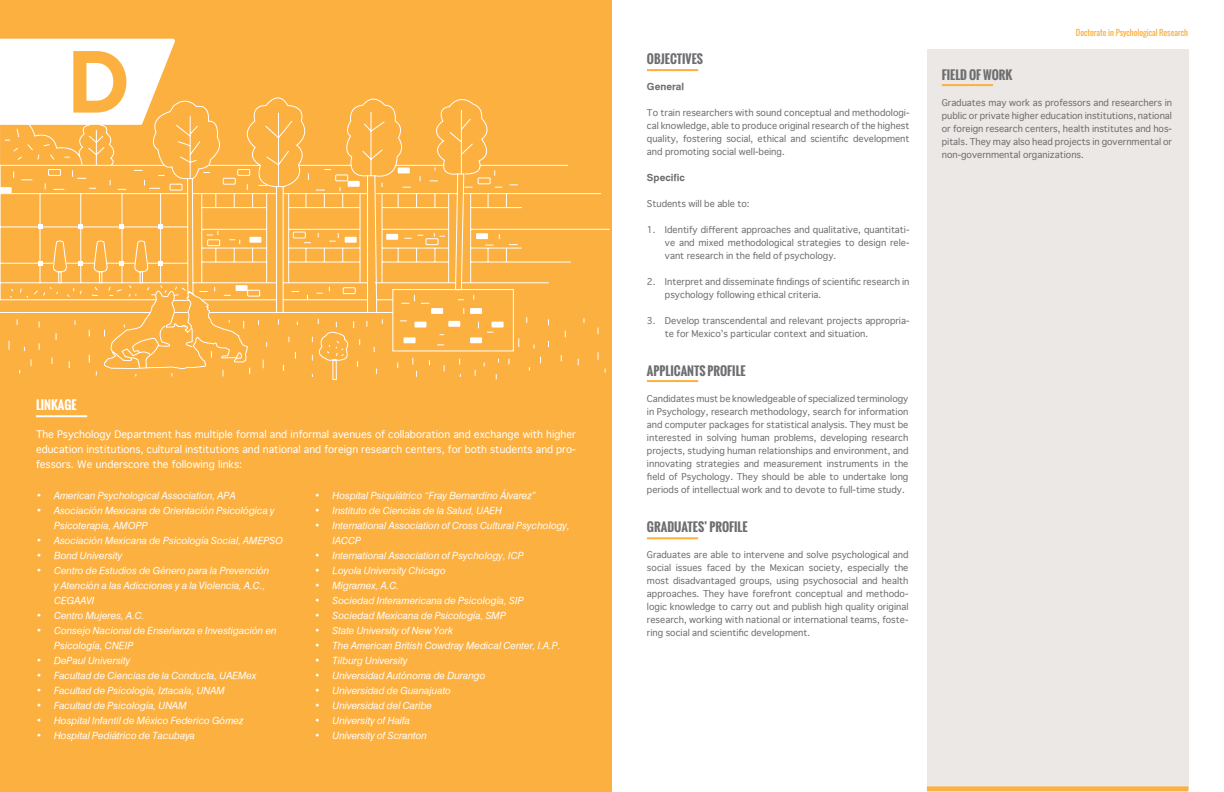
<style>
.page{position:relative;width:1224px;height:792px;background:#fff}
.page>*{position:absolute;margin:0;border:0;box-sizing:border-box;transform-origin:0 0}
.t1{font:88px "Intro Bold Caps";color:#fcb040}
.t2{font:700 12px "Oswald";color:#6d6e71}
.t3{font:700 12px "Oswald";color:#fff}
.t4{font:italic 10px/15px "Geneva";color:#fff}
.t5{font:10px/15px "Geneva";color:#fff;text-align:justify}
.t6{font:700 10px "Geneva";color:#6d6e71}
.t7{font:9px/13px "Geneva";color:#6d6e71;text-align:justify}
.t8{font:8px "Oswald";color:#fcb040}
</style>
<div class="page">
<div style="left:0;top:0;width:612px;height:792px;background:#fcb040"></div>
<svg style="left:0;top:97px;width:568px;height:90px"></svg>
<svg style="left:0;top:193px;width:610px;height:120px"></svg>
<div style="left:0;top:187px;width:12px;height:6px;background:#fff"></div>
<svg style="left:9px;top:167px;width:510px;height:122px"></svg>
<svg style="left:48px;top:169px;width:308px;height:45px"></svg>
<svg style="left:8px;top:214px;width:502px;height:166px"></svg>
<svg style="left:0;top:39px;width:175px;height:86px;background:#fef7ed"></svg>
<hr style="left:36px;top:415px;width:51px;height:2px;background:#fff">
<hr style="left:647px;top:69px;width:51px;height:2px;background:#fcb040">
<hr style="left:647px;top:380px;width:51px;height:2px;background:#fcb040">
<hr style="left:647px;top:537px;width:51px;height:2px;background:#fcb040">
<div style="left:927px;top:50px;width:262px;height:739px;background:#ebe8e5"></div>
<div style="left:927px;top:786px;width:261px;height:5px;background:#fcb040"></div>
<svg style="left:392px;top:289px;width:127px;height:63px"></svg>
<hr style="left:942px;top:84px;width:51px;height:2px;background:#fcb040">
<h1 class="t1" style="left:66px;top:31px;width:66px">D</h1>
<h2 class="t3" style="left:36px;top:400px;width:42px">LINKAGE</h2>
<p class="t5" style="left:36px;top:428px;width:541px">The Psychology Department has multiple formal and informal avenues of collaboration and exchange with higher education institutions, cultural institutions and national and foreign research centers, for both students and pro&shy;fessors. We underscore the following links:</p>
<p class="t4" style="left:36px;top:488px;width:201px">• American Psychological Association, APA</p>
<p class="t4" style="left:54px;top:503px;width:222px;text-indent:-18px">• Asociación Mexicana de Orientación Psicológica y<br>Psicoterapia, AMOPP</p>
<p class="t4" style="left:36px;top:533px;width:249px">• Asociación Mexicana de Psicología Social, AMEPSO</p>
<p class="t4" style="left:36px;top:548px;width:88px">• Bond University</p>
<p class="t4" style="left:54px;top:563px;width:217px;text-indent:-18px">• Centro de Estudios de Género para la Prevención y Atención a las Adicciones y a la Violencia, A.C.,<br>CEGAAVI</p>
<p class="t4" style="left:36px;top:608px;width:110px">• Centro Mujeres, A.C.</p>
<p class="t4" style="left:54px;top:623px;width:224px;text-indent:-18px">• Consejo Nacional de Enseñanza e Investigación en<br>Psicología, CNEIP</p>
<p class="t4" style="left:36px;top:653px;width:96px">• DePaul University</p>
<p class="t4" style="left:36px;top:668px;width:222px">• Facultad de Ciencias de la Conducta, UAEMex</p>
<p class="t4" style="left:36px;top:683px;width:190px">• Facultad de Psicología, Iztacala, UNAM</p>
<p class="t4" style="left:36px;top:698px;width:152px">• Facultad de Psicología, UNAM</p>
<p class="t4" style="left:36px;top:713px;width:209px">• Hospital Infantil de México Federico Gómez</p>
<p class="t4" style="left:36px;top:728px;width:161px">• Hospital Pediátrico de Tacubaya</p>
<p class="t4" style="left:314px;top:488px;width:223px">• Hospital Psiquiátrico “Fray Bernardino Álvarez”</p>
<p class="t4" style="left:314px;top:503px;width:189px">• Instituto de Ciencias de la Salud, UAEH</p>
<p class="t4" style="left:332px;top:518px;width:239px;text-indent:-18px">• International Association of Cross Cultural Psychology,<br>IACCP</p>
<p class="t4" style="left:314px;top:548px;width:211px">• International Association of Psychology, ICP</p>
<p class="t4" style="left:314px;top:563px;width:133px">• Loyola University Chicago</p>
<p class="t4" style="left:314px;top:578px;width:86px">• Migramex, A.C.</p>
<p class="t4" style="left:314px;top:593px;width:211px">• Sociedad Interamericana de Psicología, SIP</p>
<p class="t4" style="left:314px;top:608px;width:193px">• Sociedad Mexicana de Psicología, SMP</p>
<p class="t4" style="left:314px;top:623px;width:140px">• State University of New York</p>
<p class="t4" style="left:314px;top:638px;width:248px">• The American British Cowdray Medical Center, I.A.P.</p>
<p class="t4" style="left:314px;top:653px;width:95px">• Tilburg University</p>
<p class="t4" style="left:314px;top:668px;width:173px">• Universidad Autónoma de Durango</p>
<p class="t4" style="left:314px;top:683px;width:138px">• Universidad de Guanajuato</p>
<p class="t4" style="left:314px;top:698px;width:119px">• Universidad del Caribe</p>
<p class="t4" style="left:314px;top:713px;width:97px">• University of Haifa</p>
<p class="t4" style="left:314px;top:728px;width:114px">• University of Scranton</p>
<h2 class="t2" style="left:647px;top:53px;width:58px">OBJECTIVES</h2>
<p class="t6" style="left:647px;top:83px;width:39px">General</p>
<p class="t7" style="left:647px;top:107px;width:264px">To train researchers with sound conceptual and methodologi&shy;cal knowledge, able to produce original research of the highest quality, fostering social, ethical and scientific development and promoting social well-being.</p>
<p class="t6" style="left:647px;top:174px;width:40px">Specific</p>
<p class="t7" style="left:647px;top:198px;width:104px">Students will be able to:</p>
<p class="t7" style="left:665px;top:224px;width:246px;text-indent:-18px">1. Identify different approaches and qualitative, quantitati&shy;ve and mixed methodological strategies to design rele&shy;vant research in the field of psychology.</p>
<p class="t7" style="left:665px;top:276px;width:246px;text-indent:-18px">2. Interpret and disseminate findings of scientific research in psychology following ethical criteria.</p>
<p class="t7" style="left:665px;top:315px;width:246px;text-indent:-18px">3. Develop transcendental and relevant projects appropria&shy;te for Mexico’s particular context and situation.</p>
<h2 class="t2" style="left:647px;top:365px;width:100px">APPLICANTS PROFILE</h2>
<p class="t7" style="left:647px;top:393px;width:263px">Candidates must be knowledgeable of specialized terminology in Psychology, research methodology, search for information and computer packages for statistical analysis. They must be interested in solving human problems, developing research projects, studying human relationships and environment, and innovating strategies and measurement instruments in the field of Psychology. They should be able to undertake long periods of intellectual work and to devote to full-time study.</p>
<h2 class="t2" style="left:647px;top:521px;width:102px">GRADUATES’ PROFILE</h2>
<p class="t7" style="left:647px;top:549px;width:263px">Graduates are able to intervene and solve psychological and social issues faced by the Mexican society, especially the most disadvantaged groups, using psychosocial and health approaches. They have forefront conceptual and methodo&shy;logic knowledge to carry out and publish high quality original research, working with national or international teams, foste&shy;ring social and scientific development.</p>
<p class="t8" style="left:1076px;top:29px;width:114px">Doctorate in Psychological Research</p>
<h2 class="t2" style="left:942px;top:69px;width:72px">FIELD OF WORK</h2>
<p class="t7" style="left:942px;top:96px;width:232px">Graduates may work as professors and researchers in public or private higher education institutions, national or foreign research centers, health institutes and hos&shy;pitals. They may also head projects in governmental or non-governmental organizations.</p>
</div>
